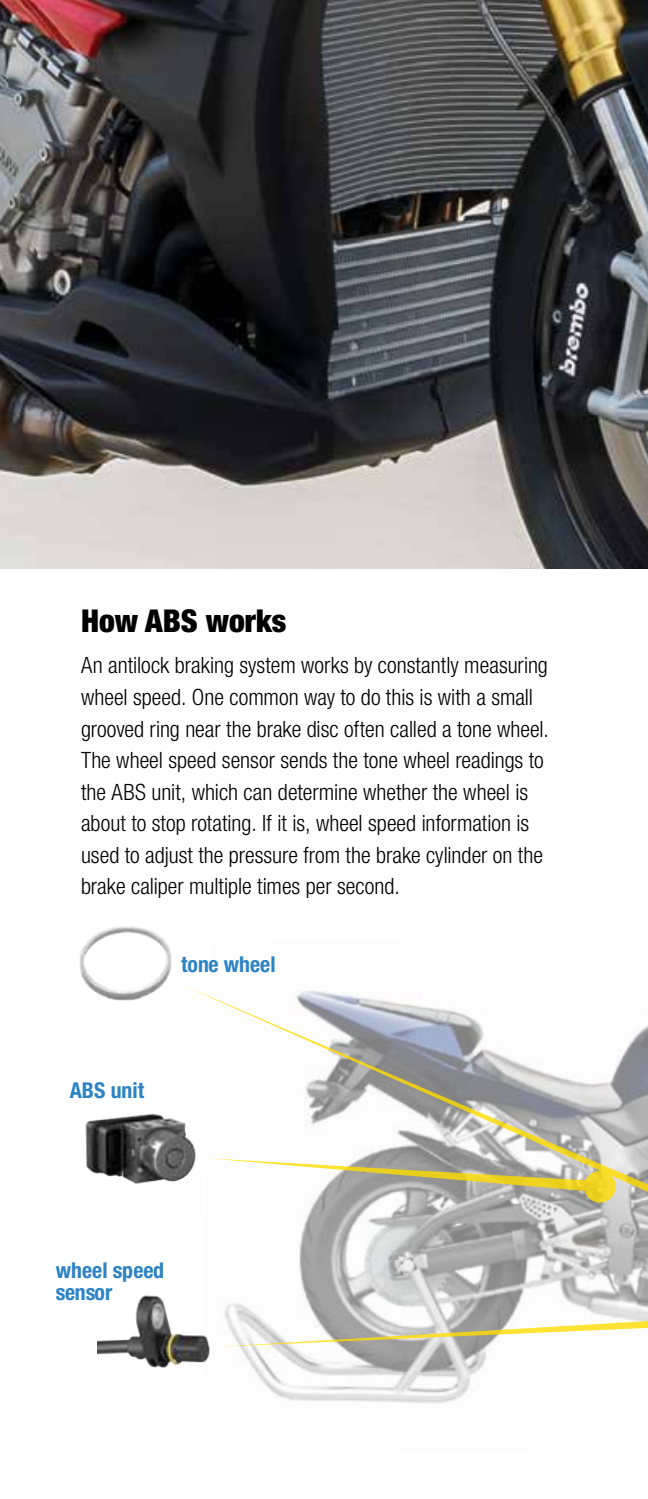
<style>
.page{position:relative;width:648px;height:1499px;background:#fff}
.page>*{position:absolute;margin:0;border:0;box-sizing:border-box;transform-origin:0 0}
.t1{font:900 condensed 31.5px "Helvetica Neue LT Pro";color:#000}
.t2{font:300 condensed 22.5px/31.5px "Helvetica Neue LT Pro";color:#000}
.t3{font:700 condensed 21.82px/21.8px "Helvetica Neue LT Pro";color:#2c83c5}
</style>
<div class="page">
<img style="left:0;top:0;width:648px;height:569px">
<img style="left:219px;top:1346px;width:269px;height:58px">
<img style="left:85px;top:1113px;width:91px;height:71px">
<img style="left:98px;top:1295px;width:112px;height:73px">
<img style="left:80px;top:926px;width:92px;height:75px">
<svg style="left:176px;top:983px;width:472px;height:341px"></svg>
<svg style="left:217px;top:1295px;width:431px;height:51px"></svg>
<h1 class="t1" style="left:81px;top:601px;width:207px">How ABS works</h1>
<p class="t2" style="left:81px;top:649px;width:469px">An antilock braking system works by constantly measuring wheel speed. One common way to do this is with a small grooved ring near the brake disc often called a tone wheel.<br>The wheel speed sensor sends the tone wheel readings to the ABS unit, which can determine whether the wheel is about to stop rotating. If it is, wheel speed information is used to adjust the pressure from the brake cylinder on the brake caliper multiple times per second.</p>
<p class="t3" style="left:181px;top:952px;width:96px">tone wheel</p>
<p class="t3" style="left:70px;top:1079px;width:76px">ABS unit</p>
<p class="t3" style="left:56px;top:1259px;width:110px">wheel speed sensor</p>
</div>
